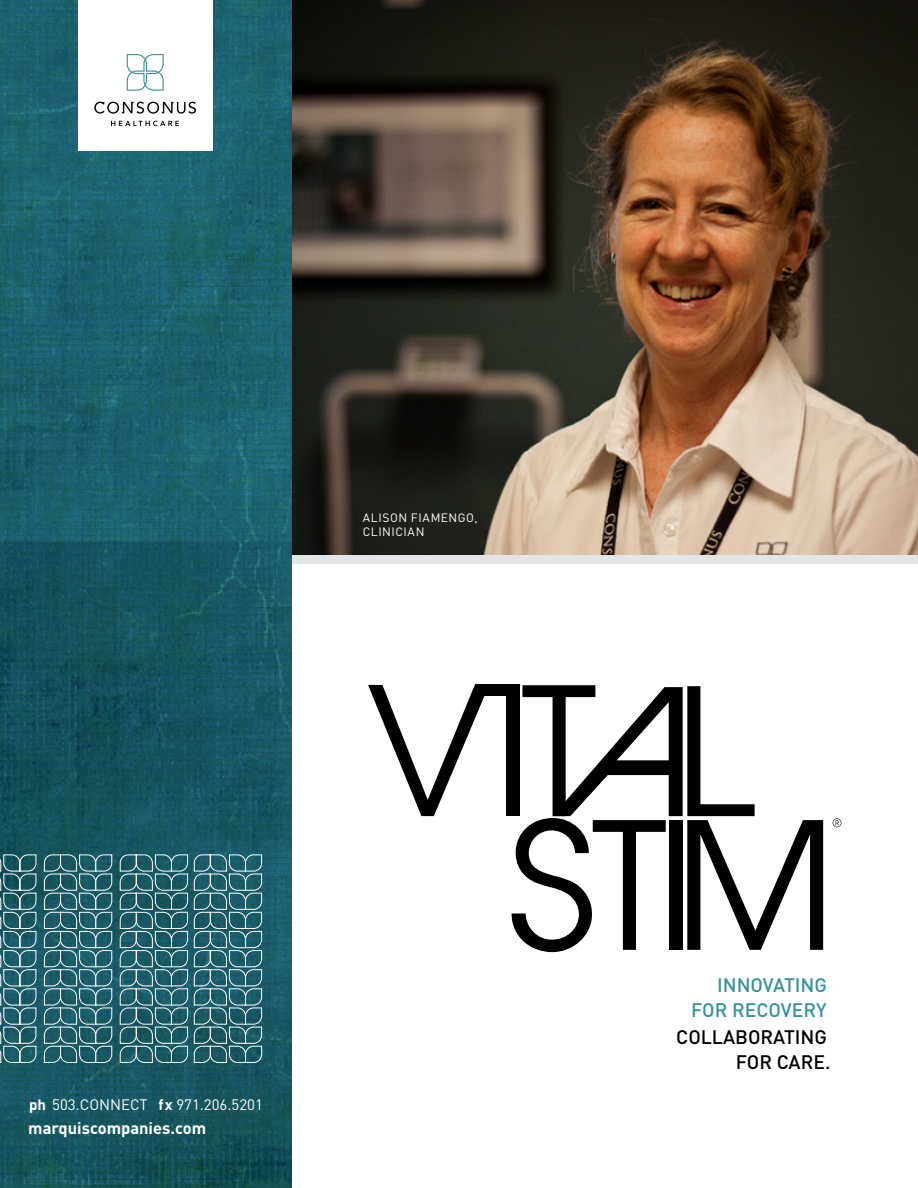
<style>
.page{position:relative;width:918px;height:1188px;background:#fff}
.page>*{position:absolute;margin:0;border:0;box-sizing:border-box;transform-origin:0 0}
.t1{font:500 19.35px/24.2px "DIN";color:#38939b;text-align:right}
.t2{font:500 19.35px/24.2px "DIN";color:#000;text-align:right}
.t3{font:700 16.5px "DIN";color:#fff}
.t4{font:15px "DIN";color:#fff}
.t5{font:12px/14.4px "DIN";letter-spacing:.05em;color:#fff}
.s1{font-weight:700}
.s2{color:#fff}
</style>
<div class="page">
<img style="left:292px;top:0;width:626px;height:555px">
<div style="left:292px;top:555px;width:626px;height:9px;background:#e4e5e6"></div>
<img style="left:0;top:0;width:292px;height:1188px">
<svg style="left:0;top:854px;width:37px;height:209px;background:#40757e"></svg>
<svg style="left:44px;top:854px;width:69px;height:209px;background:#3e757f"></svg>
<svg style="left:119px;top:854px;width:69px;height:209px;background:#3c737c"></svg>
<svg style="left:194px;top:854px;width:68px;height:209px;background:#3e757e"></svg>
<svg style="left:368px;top:685px;width:117px;height:131px"></svg>
<svg style="left:511px;top:685px;width:312px;height:267px"></svg>
<div style="left:507px;top:685px;width:13px;height:131px;background:#000"></div>
<div style="left:475px;top:685px;width:45px;height:11px;background:#000"></div>
<svg style="left:833px;top:818px;width:8px;height:9px"></svg>
<div style="left:78px;top:0;width:134px;height:150px;background:#fff"></div>
<svg style="left:127px;top:54px;width:37px;height:37px"></svg>
<svg style="left:111px;top:121px;width:68px;height:5px"></svg>
<svg style="left:94px;top:102px;width:102px;height:12px"></svg>
<p class="t5" style="left:363px;top:510px;width:116px">ALISON FIAMENGO,<br>CLINICIAN</p>
<p class="t4" style="left:29px;top:1095px;width:235px"><span class="s1">ph</span> 503.CONNECT <span class="s1">fx</span> 971.206.5201</p>
<p class="t3" style="left:28px;top:1117px;width:179px">marquiscompanies.com</p>
<p class="t1" style="left:691px;top:973px;width:141px">INNOVATING<br>FOR RECOVERY<span class="s2">.</span></p>
<p class="t2" style="left:676px;top:1025px;width:156px">COLLABORATING<br>FOR CARE.</p>
</div>
